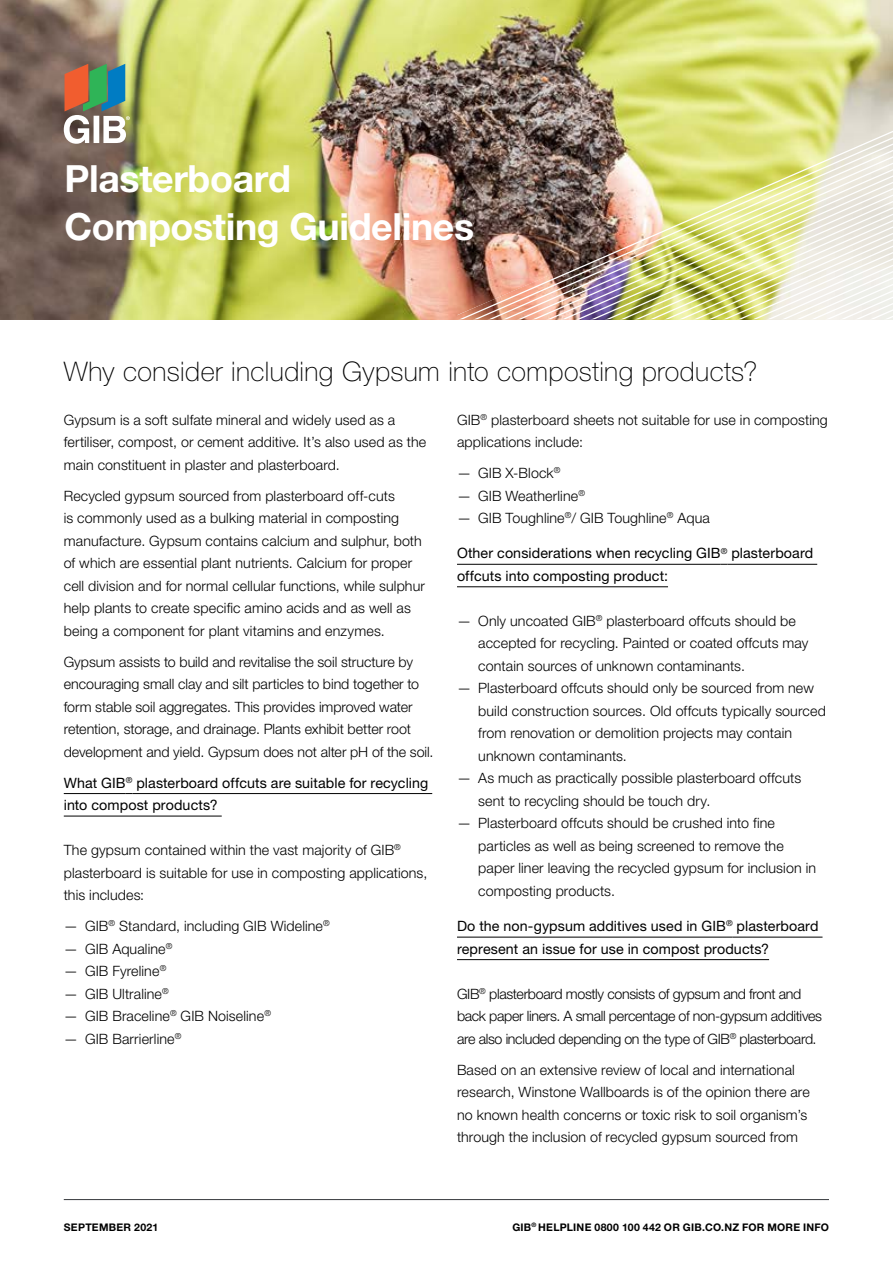
<style>
.page{position:relative;width:893px;height:1263px;background:#fff}
.page>*{position:absolute;margin:0;border:0;box-sizing:border-box;transform-origin:0 0}
.t1{font:700 37.5px/48px "Helvetica Neue LT Pro";letter-spacing:-.01em;color:#fff}
.t2{font:100 27px "Helvetica Neue LT Pro";letter-spacing:.015em;color:#000}
.t3{font:300 14.25px/22.5px "Helvetica Neue LT Pro";letter-spacing:.005em;color:#000}
.t4{font:14.25px/22.5px "Helvetica Neue LT Pro";letter-spacing:.005em;color:#000}
.t5{font:300 14.25px/22.5px "Helvetica Neue LT Pro";letter-spacing:-.02em;color:#000}
.t6{font:700 10.5px "Helvetica Neue LT Pro";letter-spacing:.025em;color:#000}
</style>
<div class="page">
<img style="left:0;top:0;width:893px;height:319px">
<svg style="left:64px;top:64px;width:66px;height:80px"></svg>
<img style="left:457px;top:128px;width:436px;height:191px">
<hr style="left:64px;top:793px;width:62px;height:1px;background:#000">
<hr style="left:132px;top:793px;width:300px;height:1px;background:#000">
<hr style="left:64px;top:816px;width:158px;height:1px;background:#000">
<hr style="left:457px;top:564px;width:264px;height:1px;background:#000">
<hr style="left:727px;top:564px;width:90px;height:1px;background:#000">
<hr style="left:457px;top:586px;width:211px;height:1px;background:#000">
<hr style="left:457px;top:937px;width:269px;height:1px;background:#000">
<hr style="left:733px;top:937px;width:89px;height:1px;background:#000">
<hr style="left:457px;top:959px;width:312px;height:1px;background:#000">
<hr style="left:64px;top:1199px;width:765px;height:1px;background:#35383b">
<h1 class="t1" style="left:65px;top:153px;width:411px">Plasterboard<br>Composting Guidelines</h1>
<h2 class="t2" style="left:64px;top:355px;width:695px">Why consider including Gypsum into composting products?</h2>
<p class="t3" style="left:64px;top:408px;width:364px">Gypsum is a soft sulfate mineral and widely used as a fertiliser, compost, or cement additive. It’s also used as the main constituent in plaster and plasterboard.</p>
<p class="t3" style="left:64px;top:484px;width:363px">Recycled gypsum sourced from plasterboard off-cuts<br>is commonly used as a bulking material in composting manufacture. Gypsum contains calcium and sulphur, both of which are essential plant nutrients. Calcium for proper cell division and for normal cellular functions, while sulphur help plants to create specific amino acids and as well as being a component for plant vitamins and enzymes.</p>
<p class="t3" style="left:64px;top:650px;width:371px">Gypsum assists to build and revitalise the soil structure by encouraging small clay and silt particles to bind together to form stable soil aggregates. This provides improved water retention, storage, and drainage. Plants exhibit better root development and yield. Gypsum does not alter pH of the soil.</p>
<p class="t4" style="left:64px;top:771px;width:366px">What GIB<sup>®</sup> plasterboard offcuts are suitable for recycling into compost products?</p>
<p class="t3" style="left:64px;top:838px;width:365px">The gypsum contained within the vast majority of GIB<sup>® </sup>plasterboard is suitable for use in composting applications, this includes:</p>
<p class="t3" style="left:64px;top:914px;width:268px">— GIB<sup>®</sup> Standard, including GIB Wideline<sup>®</sup></p>
<p class="t3" style="left:64px;top:937px;width:110px">— GIB Aqualine<sup>®</sup></p>
<p class="t3" style="left:64px;top:959px;width:104px">— GIB Fyreline<sup>®</sup></p>
<p class="t3" style="left:64px;top:982px;width:107px">— GIB Ultraline<sup>®</sup></p>
<p class="t3" style="left:64px;top:1004px;width:209px">— GIB Braceline<sup>®</sup> GIB Noiseline<sup>®</sup></p>
<p class="t3" style="left:64px;top:1027px;width:119px">— GIB Barrierline<sup>®</sup></p>
<p class="t3" style="left:457px;top:408px;width:372px">GIB<sup>®</sup> plasterboard sheets not suitable for use in composting applications include:</p>
<p class="t3" style="left:457px;top:461px;width:105px">— GIB X-Block<sup>®</sup></p>
<p class="t3" style="left:457px;top:484px;width:130px">— GIB Weatherline<sup>®</sup></p>
<p class="t3" style="left:457px;top:506px;width:254px">— GIB Toughline<sup>®</sup>/ GIB Toughline<sup>®</sup> Aqua</p>
<p class="t4" style="left:457px;top:542px;width:358px">Other considerations when recycling GIB<sup>®</sup> plasterboard offcuts into composting product:</p>
<p class="t3" style="left:478px;top:609px;width:332px;text-indent:-21px">— Only uncoated GIB<sup>®</sup> plasterboard offcuts should be accepted for recycling. Painted or coated offcuts may contain sources of unknown contaminants.</p>
<p class="t3" style="left:478px;top:677px;width:349px;text-indent:-21px">— Plasterboard offcuts should only be sourced from new build construction sources. Old offcuts typically sourced from renovation or demolition projects may contain unknown contaminants.</p>
<p class="t3" style="left:478px;top:767px;width:324px;text-indent:-21px">— As much as practically possible plasterboard offcuts sent to recycling should be touch dry.</p>
<p class="t3" style="left:478px;top:812px;width:339px;text-indent:-21px">— Plasterboard offcuts should be crushed into fine particles as well as being screened to remove the paper liner leaving the recycled gypsum for inclusion in composting products.</p>
<p class="t4" style="left:457px;top:915px;width:363px">Do the non-gypsum additives used in GIB<sup>®</sup> plasterboard represent an issue for use in compost products?</p>
<p class="t5" style="left:457px;top:982px;width:367px">GIB<sup>®</sup> plasterboard mostly consists of gypsum and front and back paper liners. A small percentage of non-gypsum additives are also included depending on the type of GIB<sup>®</sup> plasterboard.</p>
<p class="t3" style="left:457px;top:1058px;width:354px">Based on an extensive review of local and international research, Winstone Wallboards is of the opinion there are no known health concerns or toxic risk to soil organism’s through the inclusion of recycled gypsum sourced from</p>
<p class="t6" style="left:64px;top:1221px;width:96px">SEPTEMBER 2021</p>
<p class="t6" style="left:512px;top:1221px;width:318px">GIB<sup>®</sup> HELPLINE 0800 100 442 OR GIB.CO.NZ FOR MORE INFO</p>
</div>
